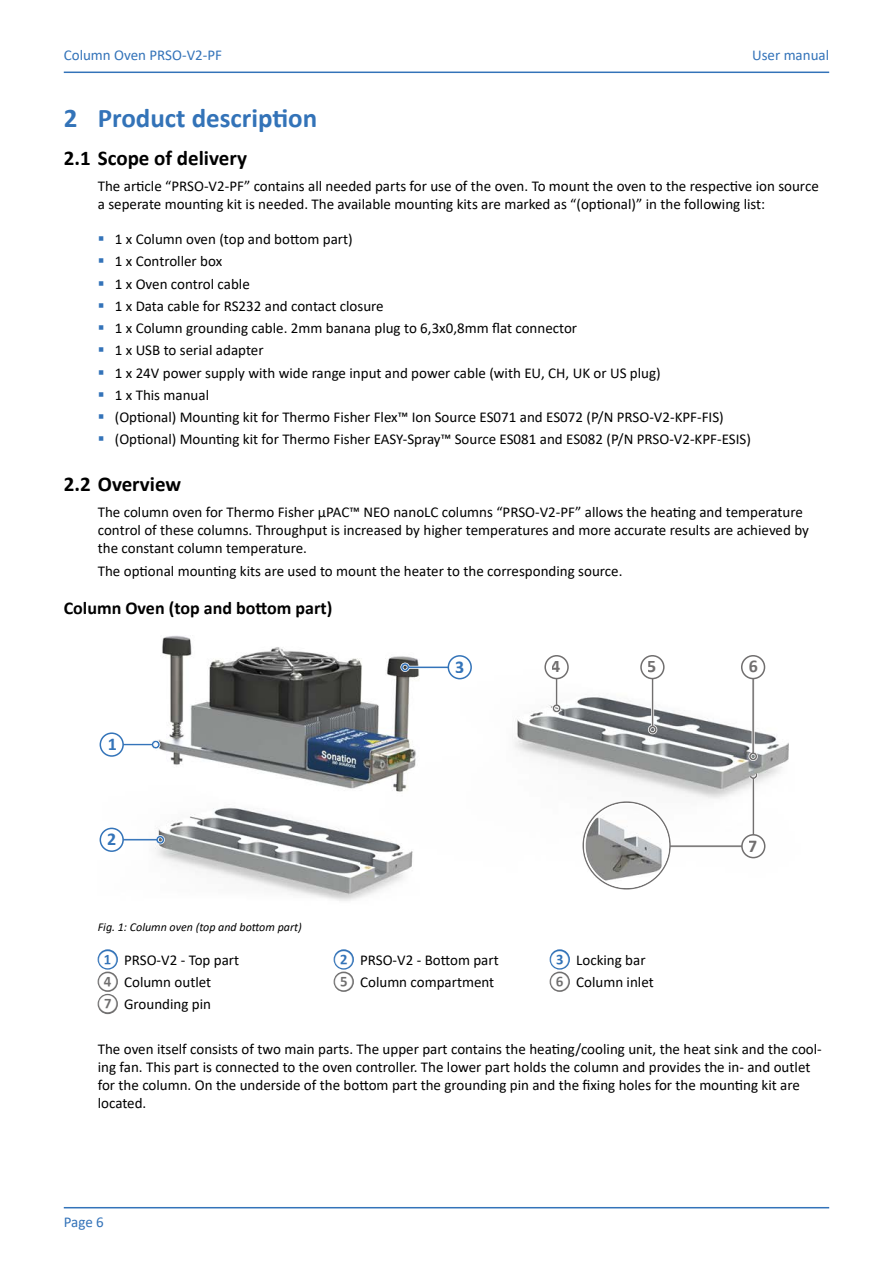
<style>
.page{position:relative;width:893px;height:1263px;background:#fff}
.page>*{position:absolute;margin:0;border:0;box-sizing:border-box;transform-origin:0 0}
.t1{font:700 27px "Calibri";color:#3373b8}
.t2{font:700 21px "Calibri";color:#000}
.t3{font:700 18px "Calibri";color:#000}
.t4{font:700 18px "Calibri";color:#716f6f}
.t5{font:700 18px "Calibri";color:#3474b9}
.t6{font:15px/22.2px "Calibri";color:#000}
.t7{font:15px "Calibri";color:#3373b9}
.t8{font:italic 12px "Calibri";color:#000}
.s1{font-weight:700;color:#3373b8}
.s2{font-weight:700;color:#706f6f}
</style>
<div class="page">
<hr style="left:64px;top:72px;width:765px;height:1px;background:#3373b9">
<hr style="left:64px;top:1207px;width:765px;height:1px;background:#3373b9">
<img style="left:99px;top:635px;width:690px;height:266px">
<svg style="left:742px;top:835px;width:23px;height:23px"></svg>
<div style="left:741px;top:834px;width:24px;height:24px;border:2px solid #716f6f;border-radius:50%"></div>
<svg style="left:748px;top:678px;width:10px;height:83px"></svg>
<div style="left:742px;top:656px;width:22px;height:22px;background:#fff;border-radius:50%"></div>
<div style="left:741px;top:655px;width:24px;height:24px;border:2px solid #716f6f;border-radius:50%"></div>
<svg style="left:648px;top:655px;width:9px;height:79px"></svg>
<div style="left:641px;top:656px;width:23px;height:22px;background:#fff;border-radius:50%"></div>
<div style="left:640px;top:655px;width:25px;height:24px;border:2px solid #716f6f;border-radius:50%"></div>
<svg style="left:552px;top:678px;width:9px;height:35px"></svg>
<div style="left:545px;top:656px;width:23px;height:22px;background:#fff;border-radius:50%"></div>
<div style="left:544px;top:655px;width:25px;height:24px;border:2px solid #716f6f;border-radius:50%"></div>
<svg style="left:583px;top:770px;width:175px;height:119px"></svg>
<svg style="left:400px;top:663px;width:49px;height:9px"></svg>
<div style="left:448px;top:656px;width:23px;height:23px;background:#fff;border-radius:50%"></div>
<div style="left:448px;top:655px;width:24px;height:24px;border:2px solid #3474b9;border-radius:50%"></div>
<svg style="left:123px;top:835px;width:42px;height:9px"></svg>
<div style="left:100px;top:828px;width:23px;height:23px;background:#fff;border-radius:50%"></div>
<div style="left:100px;top:828px;width:24px;height:24px;border:2px solid #3474b9;border-radius:50%"></div>
<svg style="left:123px;top:740px;width:37px;height:9px"></svg>
<div style="left:100px;top:733px;width:23px;height:23px;background:#fff;border-radius:50%"></div>
<div style="left:100px;top:732px;width:24px;height:25px;border:2px solid #3474b9;border-radius:50%"></div>
<p class="t7" style="left:64px;top:45px;width:160px">Column Oven PRSO-V2-PF</p>
<p class="t7" style="left:752px;top:45px;width:79px">User manual</p>
<h1 class="t1" style="left:64px;top:98px;width:255px">2 Product description</h1>
<h2 class="t2" style="left:64px;top:143px;width:185px">2.1 Scope of delivery</h2>
<p class="t6" style="left:98px;top:177px;width:722px;line-height:18px">The article “PRSO-V2-PF” contains all needed parts for use of the oven. To mount the oven to the respective ion source a seperate mounting kit is needed. The available mounting kits are marked as “(optional)” in the following list:</p>
<p class="t6" style="left:115px;top:228px;width:638px">1 x Column oven (top and bottom part)<br>1 x Controller box<br>1 x Oven control cable<br>1 x Data cable for RS232 and contact closure<br>1 x Column grounding cable. 2mm banana plug to 6,3x0,8mm flat connector<br>1 x USB to serial adapter<br>1 x 24V power supply with wide range input and power cable (with EU, CH, UK or US plug)<br>1 x This manual<br>(Optional) Mounting kit for Thermo Fisher Flex™ Ion Source ES071 and ES072 (P/N PRSO-V2-KPF-FIS) (Optional) Mounting kit for Thermo Fisher EASY-Spray™ Source ES081 and ES082 (P/N PRSO-V2-KPF-ESIS)</p>
<h2 class="t2" style="left:64px;top:469px;width:119px">2.2 Overview</h2>
<p class="t6" style="left:98px;top:503px;width:713px;line-height:18px">The column oven for Thermo Fisher µPAC™ NEO nanoLC columns “PRSO-V2-PF” allows the heating and temperature control of these columns. Throughput is increased by higher temperatures and more accurate results are achieved by the constant column temperature.</p>
<p class="t6" style="left:98px;top:559px;width:526px">The optional mounting kits are used to mount the heater to the corresponding source.</p>
<p class="t3" style="left:64px;top:595px;width:270px">Column Oven (top and bottom part)</p>
<p class="t5" style="left:107px;top:731px;width:11px">1</p>
<p class="t5" style="left:107px;top:826px;width:11px">2</p>
<p class="t8" style="left:98px;top:919px;width:206px">Fig. 1: Column oven (top and bottom part)</p>
<p class="t5" style="left:455px;top:654px;width:11px">3</p>
<p class="t4" style="left:552px;top:654px;width:11px">4</p>
<p class="t4" style="left:648px;top:654px;width:11px">5</p>
<p class="t4" style="left:748px;top:654px;width:11px">6</p>
<p class="t4" style="left:749px;top:833px;width:11px">7</p>
<p class="t6" style="left:98px;top:948px;width:143px"><span class="s1">❶</span> PRSO-V2 - Top part</p>
<p class="t6" style="left:334px;top:948px;width:166px"><span class="s1">❷</span> PRSO-V2 - Bottom part</p>
<p class="t6" style="left:550px;top:948px;width:97px"><span class="s1">❸</span> Locking bar</p>
<p class="t6" style="left:98px;top:970px;width:115px"><span class="s2">❹</span> Column outlet</p>
<p class="t6" style="left:334px;top:970px;width:162px"><span class="s2">❺</span> Column compartment</p>
<p class="t6" style="left:550px;top:970px;width:105px"><span class="s2">❻</span> Column inlet</p>
<p class="t6" style="left:98px;top:993px;width:115px"><span class="s2">❼</span> Grounding pin</p>
<p class="t6" style="left:98px;top:1039px;width:726px;line-height:18px">The oven itself consists of two main parts. The upper part contains the heating/cooling unit, the heat sink and the cool&shy;ing fan. This part is connected to the oven controller. The lower part holds the column and provides the in- and outlet for the column. On the underside of the bottom part the grounding pin and the fixing holes for the mounting kit are located.</p>
<p class="t7" style="left:64px;top:1212px;width:42px">Page 6</p>
</div>
